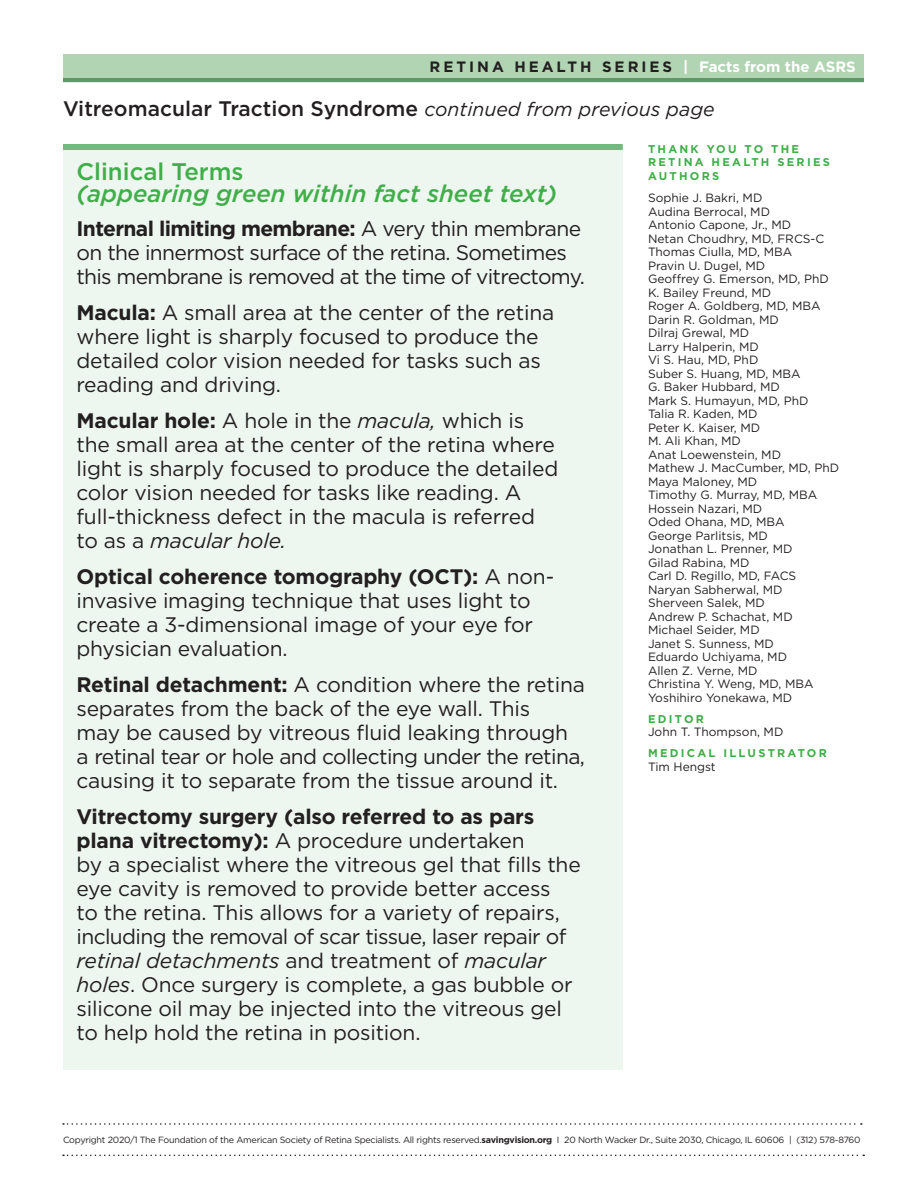
<style>
.page{position:relative;width:918px;height:1188px;background:#fff}
.page>*{position:absolute;margin:0;border:0;box-sizing:border-box;transform-origin:0 0}
.t1{font:italic 500 24px "Gotham";color:#40ae49}
.t2{font:500 24px "Gotham";color:#40ae49}
.t3{font:21px/24px "Gotham";letter-spacing:-.01em;color:#231f20}
.t4{font:21px/24px "Gotham";letter-spacing:-.035em;color:#231f20}
.t5{font:500 21px "Gotham";color:#231f20}
.t6{font:700 15px "Gotham";letter-spacing:.2em;color:#231f20}
.t7{font:12px/13.5px "Gotham";color:#231f20}
.t8{font:700 11.25px/13.5px "Gotham";letter-spacing:.2em;color:#40ae49}
.t9{font:9px "Gotham";letter-spacing:-.03em;color:#231f20}
.s1{color:#fff}
.s2{font-weight:400;font-style:italic;font-size:19.5px}
.s3{font-weight:700}
.s4{font-style:italic}
</style>
<div class="page">
<hr style="left:63px;top:78px;width:801px;height:4px;background:#609768">
<div style="left:63px;top:54px;width:801px;height:24px;background:#b1d4b3"></div>
<div style="left:63px;top:147px;width:560px;height:922px;background:#edf6ef"></div>
<div style="left:63px;top:144px;width:560px;height:6px;background:#76b77f"></div>
<svg style="left:63px;top:1123px;width:799px;height:2px"></svg>
<svg style="left:63px;top:1155px;width:801px;height:1px"></svg>
<p class="t6" style="left:429px;top:57px;width:428px">RETINA HEALTH SERIES <span class="s1">| Factsfrom the ASRS</span></p>
<p class="t5" style="left:63px;top:95px;width:653px">Vitreomacular Traction Syndrome <span class="s2">continued from previous page</span></p>
<p class="t2" style="left:76px;top:156px;width:169px">Clinical Terms</p>
<p class="t1" style="left:76px;top:178px;width:482px">(appearing green within fact sheet text)</p>
<p class="t4" style="left:76px;top:217px;width:510px"><span class="s3">Internal limiting membrane:</span> A very thin membrane on the innermost surface of the retina. Sometimes this membrane is removed at the time of vitrectomy.</p>
<p class="t3" style="left:76px;top:301px;width:479px"><span class="s3">Macula:</span> A small area at the center of the retina where light is sharply focused to produce the detailed color vision needed for tasks such as reading and driving.</p>
<p class="t3" style="left:76px;top:409px;width:483px"><span class="s3">Macular hole:</span> A hole in the <span class="s4">macula,</span> which is the small area at the center of the retina where light is sharply focused to produce the detailed color vision needed for tasks like reading. A full-thickness defect in the macula is referred to as a <span class="s4">macular hole.</span></p>
<p class="t3" style="left:76px;top:565px;width:479px"><span class="s3">Optical coherence tomography (OCT):</span> A non&shy;invasive imaging technique that uses light to create a 3-dimensional image of your eye for physician evaluation.</p>
<p class="t3" style="left:76px;top:673px;width:510px"><span class="s3">Retinal detachment:</span> A condition where the retina separates from the back of the eye wall. This<br>may be caused by vitreous fluid leaking through a retinal tear or hole and collecting under the retina, causing it to separate from the tissue around it.</p>
<p class="t3" style="left:76px;top:805px;width:506px"><span class="s3">Vitrectomy surgery (also referred to as pars plana vitrectomy):</span> A procedure undertaken<br>by a specialist where the vitreous gel that fills the eye cavity is removed to provide better access<br>to the retina. This allows for a variety of repairs, including the removal of scar tissue, laser repair of <span class="s4">retinal detachments</span> and treatment of <span class="s4">macular holes</span>. Once surgery is complete, a gas bubble or silicone oil may be injected into the vitreous gel to help hold the retina in position.</p>
<p class="t8" style="left:648px;top:142px;width:184px">THANK YOU TO THE<br>RETINA HEALTH SERIES<br>AUTHORS</p>
<p class="t7" style="left:648px;top:191px;width:193px">Sophie J. Bakri, MD<br>Audina Berrocal, MD<br>Antonio Capone, Jr., MD<br>Netan Choudhry, MD, FRCS-C<br>Thomas Ciulla, MD, MBA<br>Pravin U. Dugel, MD<br>Geoffrey G. Emerson, MD, PhD<br>K. Bailey Freund, MD<br>Roger A. Goldberg, MD, MBA<br>Darin R. Goldman, MD<br>Dilraj Grewal, MD<br>Larry Halperin, MD<br>Vi S. Hau, MD, PhD<br>Suber S. Huang, MD, MBA<br>G. Baker Hubbard, MD<br>Mark S. Humayun, MD, PhD<br>Talia R. Kaden, MD<br>Peter K. Kaiser, MD<br>M. Ali Khan, MD<br>Anat Loewenstein, MD<br>Mathew J. MacCumber, MD, PhD<br>Maya Maloney, MD<br>Timothy G. Murray, MD, MBA<br>Hossein Nazari, MD<br>Oded Ohana, MD, MBA<br>George Parlitsis, MD<br>Jonathan L. Prenner, MD<br>Gilad Rabina, MD<br>Carl D. Regillo, MD, FACS<br>Naryan Sabherwal, MD<br>Sherveen Salek, MD<br>Andrew P. Schachat, MD<br>Michael Seider, MD<br>Janet S. Sunness, MD<br>Eduardo Uchiyama, MD<br>Allen Z. Verne, MD<br>Christina Y. Weng, MD, MBA<br>Yoshihiro Yonekawa, MD</p>
<p class="t8" style="left:648px;top:712px;width:58px">EDITOR</p>
<p class="t7" style="left:648px;top:725px;width:137px">John T. Thompson, MD</p>
<p class="t8" style="left:648px;top:747px;width:180px">MEDICAL ILLUSTRATOR</p>
<p class="t7" style="left:648px;top:760px;width:69px">Tim Hengst</p>
<p class="t9" style="left:63px;top:1134px;width:799px">Copyright 2020/1 The Foundation of the American Society of Retina Specialists. All rights reserved.<span class="s3">savingvision.org</span> I 20 North Wacker Dr., Suite 2030, Chicago, IL 60606 | (312) 578-8760</p>
</div>
